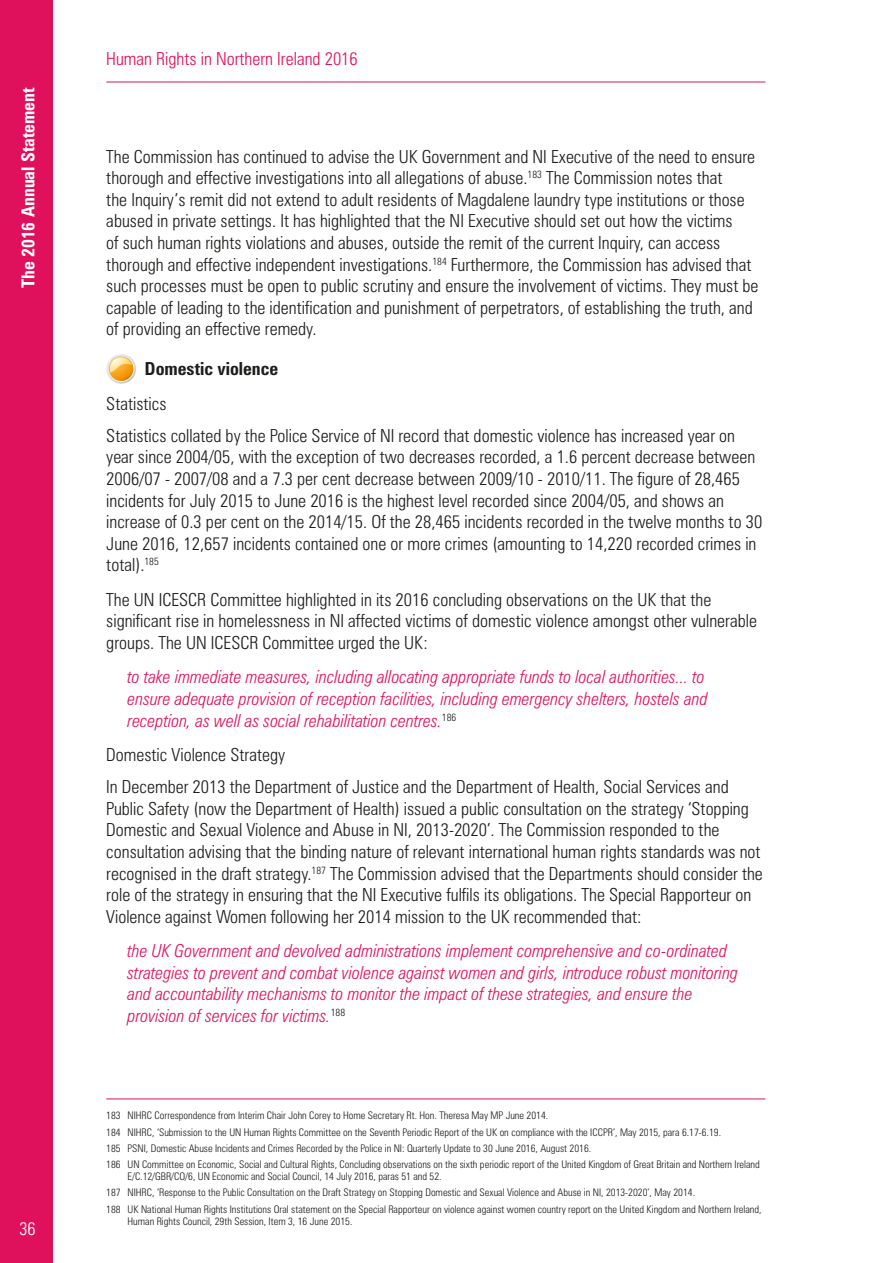
<style>
.page{position:relative;width:893px;height:1263px;background:#fff}
.page>*{position:absolute;margin:0;border:0;box-sizing:border-box;transform-origin:0 0}
.t1{font:300 condensed 18px/21.6px "Zurich BT";color:#1d1d1b}
.t2{font:italic 300 condensed 18px/21.6px "Zurich BT";color:#df105c}
.t3{font:300 condensed 18px "Zurich BT";color:#df105c}
.t4{font:700 condensed 18px "Zurich BT";color:#fff}
.t5{font:700 condensed 18px "Zurich BT";color:#1d1d1b}
.t6{font:300 condensed 18px "Zurich BT";color:#fff}
.t7{font:300 condensed 10.5px/16.2px "Zurich BT";color:#1d1d1b}
</style>
<div class="page">
<div style="left:0;top:0;width:53px;height:1263px;background:#df105c"></div>
<hr style="left:106px;top:82px;width:659px;height:1px;background:#df105c">
<svg style="left:106px;top:354px;width:30px;height:30px"></svg>
<svg style="left:108px;top:356px;width:26px;height:26px"></svg>
<svg style="left:109px;top:356px;width:24px;height:25px"></svg>
<svg style="left:110px;top:357px;width:22px;height:16px"></svg>
<hr style="left:106px;top:1098px;width:659px;height:1px;background:#df105c">
<p class="t4" style="left:17px;top:288px;width:202px;rotate:-90deg">The 2016 Annual Statement</p>
<p class="t6" style="left:19px;top:1217px;width:18px">36</p>
<p class="t3" style="left:106px;top:47px;width:253px">Human Rights in Northern Ireland 2016</p>
<p class="t1" style="left:106px;top:145px;width:654px">The Commission has continued to advise the UK Government and NI Executive of the need to ensure thorough and effective investigations into all allegations of abuse.<sup>183</sup> The Commission notes that<br>the Inquiry’s remit did not extend to adult residents of Magdalene laundry type institutions or those abused in private settings. It has highlighted that the NI Executive should set out how the victims<br>of such human rights violations and abuses, outside the remit of the current Inquiry, can access thorough and effective independent investigations.<sup>184</sup> Furthermore, the Commission has advised that such processes must be open to public scrutiny and ensure the involvement of victims. They must be capable of leading to the identification and punishment of perpetrators, of establishing the truth, and of providing an effective remedy.</p>
<p class="t5" style="left:145px;top:358px;width:135px">Domestic violence</p>
<p class="t1" style="left:106px;top:387px;width:630px;line-height:32.2px">Statistics<br>Statistics collated by the Police Service of NI record that domestic violence has increased year on</p>
<p class="t1" style="left:106px;top:446px;width:657px">year since 2004/05, with the exception of two decreases recorded, a 1.6 percent decrease between 2006/07 - 2007/08 and a 7.3 per cent decrease between 2009/10 - 2010/11. The figure of 28,465 incidents for July 2015 to June 2016 is the highest level recorded since 2004/05, and shows an increase of 0.3 per cent on the 2014/15. Of the 28,465 incidents recorded in the twelve months to 30<br>June 2016, 12,657 incidents contained one or more crimes (amounting to 14,220 recorded crimes in total).<sup>185</sup></p>
<p class="t1" style="left:106px;top:588px;width:652px">The UN ICESCR Committee highlighted in its 2016 concluding observations on the UK that the significant rise in homelessness in NI affected victims of domestic violence amongst other vulnerable groups. The UN ICESCR Committee urged the UK:</p>
<p class="t2" style="left:128px;top:666px;width:582px">to take immediate measures, including allocating appropriate funds to local authorities... to ensure adequate provision of reception facilities, including emergency shelters, hostels and reception, as well as social rehabilitation centres.<sup>186</sup></p>
<p class="t1" style="left:106px;top:738px;width:624px;line-height:32.2px">Domestic Violence Strategy<br>In December 2013 the Department of Justice and the Department of Health, Social Services and</p>
<p class="t1" style="left:106px;top:797px;width:658px">Public Safety (now the Department of Health) issued a public consultation on the strategy ‘Stopping Domestic and Sexual Violence and Abuse in NI, 2013-2020’. The Commission responded to the consultation advising that the binding nature of relevant international human rights standards was not recognised in the draft strategy.<sup>187</sup> The Commission advised that the Departments should consider the role of the strategy in ensuring that the NI Executive fulfils its obligations. The Special Rapporteur on Violence against Women following her 2014 mission to the UK recommended that:</p>
<p class="t2" style="left:128px;top:940px;width:612px">the UK Government and devolved administrations implement comprehensive and co-ordinated strategies to prevent and combat violence against women and girls, introduce robust monitoring and accountability mechanisms to monitor the impact of these strategies, and ensure the provision of services for victims.<sup>188</sup></p>
<p class="t7" style="left:106px;top:1107px;width:655px">183 NIHRC Correspondence from Interim Chair John Corey to Home Secretary Rt. Hon. Theresa May MP June 2014.<br>184 NIHRC, ‘Submission to the UN Human Rights Committee on the Seventh Periodic Report of the UK on compliance with the ICCPR’, May 2015, para 6.17-6.19.<br>185 PSNI, Domestic Abuse Incidents and Crimes Recorded by the Police in NI: Quarterly Update to 30 June 2016, August 2016.<br>186 UN Committee on Economic, Social and Cultural Rights, Concluding observations on the sixth periodic report of the United Kingdom of Great Britain and Northern Ireland</p>
<p class="t7" style="left:106px;top:1168px;width:657px;text-indent:21px">E/C.12/GBR/CO/6, UN Economic and Social Council, 14 July 2016, paras 51 and 52.<br>187 NIHRC, ‘Response to the Public Consultation on the Draft Strategy on Stopping Domestic and Sexual Violence and Abuse in NI, 2013-2020’, May 2014.<br>188 UK National Human Rights Institutions Oral statement on the Special Rapporteur on violence against women country report on the United Kingdom and Northern Ireland,</p>
<p class="t7" style="left:128px;top:1213px;width:226px">Human Rights Council, 29th Session, Item 3, 16 June 2015.</p>
</div>
